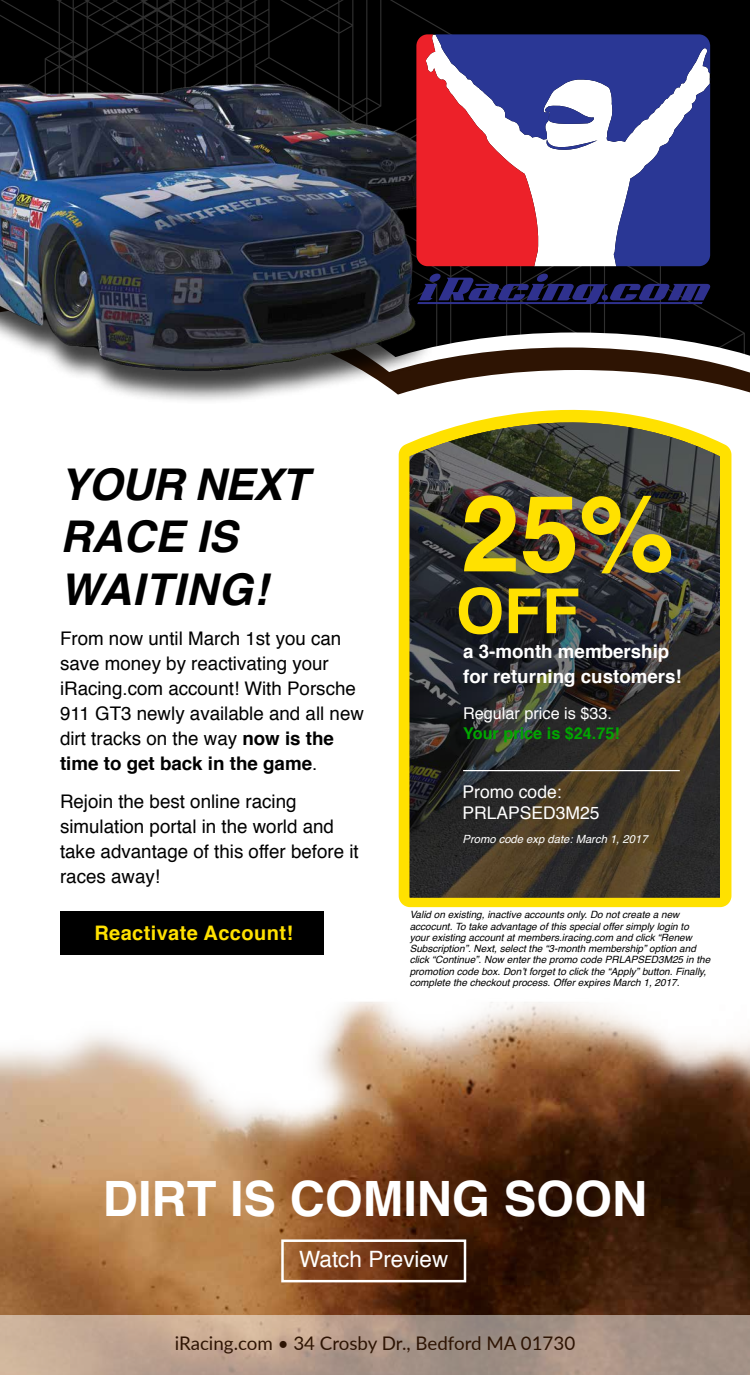
<style>
.page{position:relative;width:750px;height:1375px;background:#fff}
.page>*{position:absolute;margin:0;border:0;box-sizing:border-box;transform-origin:0 0}
.t1{font:700 106.62px "Helvetica";color:#ffe100}
.t2{font:700 62.12px "Helvetica";color:#ffe100}
.t3{font:700 48.75px "Helvetica";color:#fff}
.t4{font:italic 700 43.75px/52.5px "Helvetica";color:#000}
.t5{font:22.5px "Helvetica";color:#fff}
.t6{font:700 20px "Helvetica";letter-spacing:.02em;color:#ffe100}
.t7{font:18.75px/25px "Helvetica";color:#000}
.t8{font:700 18.75px/25px "Helvetica";color:#fff}
.t9{font:18.75px "Lato";color:#2e1403}
.t10{font:17.5px/21px "Helvetica";color:#fff}
.t11{font:16.25px "Helvetica";color:#fff}
.t12{font:700 16.25px "Helvetica";color:#00a600}
.t13{font:italic 11.25px "Helvetica";color:#fff}
.t14{font:italic 10px/11.2px "Helvetica";color:#000}
.s1{font-weight:700}
</style>
<div class="page">
<div style="left:523px;top:0;width:222px;height:283px;background:#000"></div>
<svg style="left:398px;top:576px;width:334px;height:332px;background:#ffe312"></svg>
<svg style="left:398px;top:283px;width:352px;height:293px"></svg>
<svg style="left:410px;top:421px;width:310px;height:477px;background:#393630"></svg>
<img style="left:0;top:1002px;width:750px;height:313px">
<svg style="left:0;top:1315px;width:750px;height:60px;background:#b39c8c"></svg>
<div style="left:281px;top:1239px;width:185px;height:43px;border:2px solid #fff"></div>
<hr style="left:463px;top:770px;width:217px;height:1px;background:#fff">
<div style="left:60px;top:911px;width:264px;height:44px;background:#000"></div>
<img style="left:0;top:0;width:523px;height:441px">
<svg style="left:416px;top:34px;width:19px;height:232px;background:#e5272f"></svg>
<svg style="left:435px;top:34px;width:275px;height:232px"></svg>
<svg style="left:417px;top:274px;width:293px;height:30px;background:#171843"></svg>
<h3 class="t4" style="left:60px;top:458px;width:250px">YOUR NEXT<br>RACE IS<br>WAITING!</h3>
<h3 class="t7" style="left:60px;top:626px;width:305px">From now until March 1st you can save money by reactivating your iRacing.com account! With Porsche<br>911 GT3 newly available and all new dirt tracks on the way <span class="s1">now is the time to get back in the game</span>.</h3>
<h3 class="t7" style="left:60px;top:790px;width:300px">Rejoin the best online racing simulation portal in the world and take advantage of this offer before it races away!</h3>
<h3 class="t6" style="left:94px;top:917px;width:200px">Reactivate Account!</h3>
<h1 class="t1" style="left:461px;top:448px;width:215px">25%</h1>
<h2 class="t2" style="left:456px;top:561px;width:126px">OFF</h2>
<h3 class="t8" style="left:463px;top:639px;width:220px">a 3-month membership for returning customers!</h3>
<h3 class="t11" style="left:463px;top:701px;width:151px">Regular price is $33.</h3>
<h3 class="t12" style="left:463px;top:720px;width:158px">Your price is $24.75!</h3>
<h3 class="t10" style="left:462px;top:782px;width:139px">Promo code:<br>PRLAPSED3M25</h3>
<p class="t13" style="left:462px;top:830px;width:187px">Promo code exp date: March 1, 2017</p>
<p class="t14" style="left:410px;top:909px;width:302px">Valid on existing, inactive accounts only. Do not create a new accocunt. To take advantage of this special offer simply login to your existing account at members.iracing.com and click “Renew Subscription”. Next, select the “3-month membership” option and click “Continue”. Now enter the promo code PRLAPSED3M25 in the promotion code box. Don’t forget to click the “Apply” button. Finally, complete the checkout process. Offer expires March 1, 2017.</p>
<h3 class="t3" style="left:103px;top:1159px;width:546px">DIRT IS COMING SOON</h3>
<h3 class="t5" style="left:299px;top:1241px;width:151px">Watch Preview</h3>
<h3 class="t9" style="left:175px;top:1330px;width:402px">iRacing.com • 34 Crosby Dr., Bedford MA 01730</h3>
</div>
